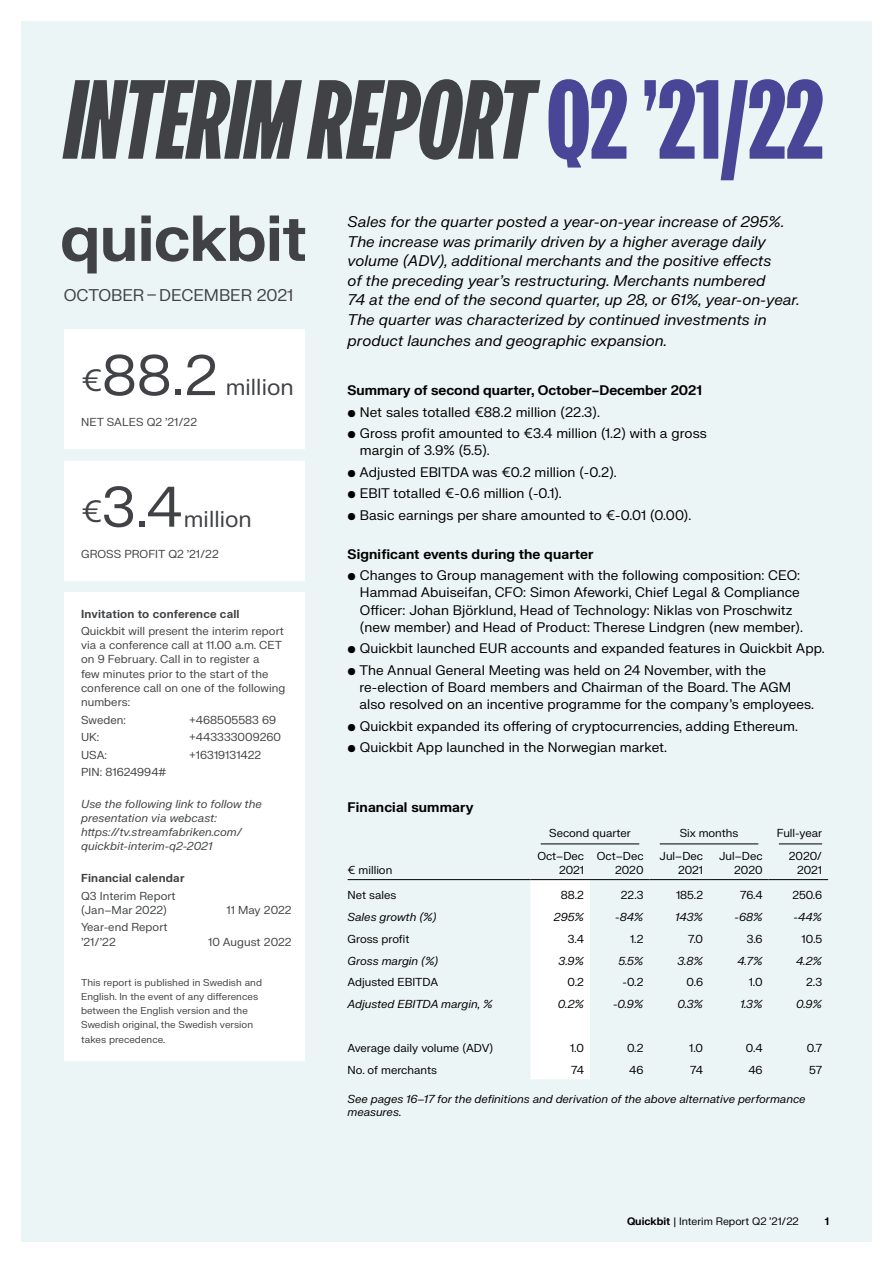
<style>
.page{position:relative;width:893px;height:1263px;background:#fff}
.page>*{position:absolute;margin:0;border:0;box-sizing:border-box;transform-origin:0 0}
.t1{font:108px "FK Screamer Legacy Semi Slanted";color:#404245}
.t2{font:55.5px "FK Grotesk Neue";color:#404245}
.t3{font:22.5px "FK Grotesk Neue";letter-spacing:.005em;color:#404245}
.t4{font:16.5px "FK Grotesk Neue";color:#404245}
.t5{font:italic 15px/19.5px "FK Grotesk Neue";letter-spacing:.005em;color:#000}
.t6{font:13.5px/17.2px "FK Grotesk Neue";letter-spacing:.005em;color:#000}
.t7{font:700 13.5px "FK Grotesk Neue";color:#000}
.t8{font:11.25px/14.2px "FK Grotesk Neue";letter-spacing:.005em;color:#404245}
.t9{font:11.25px/13.5px "FK Grotesk Neue";color:#000;text-align:right}
.t10{font:italic 11.25px/13.5px "FK Grotesk Neue";color:#000}
.t11{font:italic 11.25px/14.2px "FK Grotesk Neue";letter-spacing:.005em;color:#404245}
.t12{font:700 11.25px "FK Grotesk Neue";letter-spacing:.02em;color:#404245}
.t13{font:10.5px "FK Grotesk Neue";color:#000}
.t14{font:700 10.5px "FK Grotesk Neue";color:#000}
.t15{font:9.75px/14.2px "FK Grotesk Neue";letter-spacing:.005em;color:#404245}
.s1{font-family:"FK Screamer Legacy Upright";color:#4a4697}
.s2{font-size:30px}
.s3{font-weight:700}
</style>
<div class="page">
<div style="left:21px;top:21px;width:851px;height:1221px;background:#ecf5f5"></div>
<div style="left:64px;top:593px;width:241px;height:468px;background:#fff"></div>
<div style="left:530px;top:880px;width:60px;height:199px;background:#fff"></div>
<hr style="left:348px;top:879px;width:182px;height:1px;background:#000">
<hr style="left:530px;top:879px;width:60px;height:1px;background:#000">
<hr style="left:590px;top:879px;width:59px;height:1px;background:#000">
<hr style="left:649px;top:879px;width:60px;height:1px;background:#000">
<hr style="left:709px;top:879px;width:60px;height:1px;background:#000">
<hr style="left:769px;top:879px;width:59px;height:1px;background:#000">
<hr style="left:541px;top:844px;width:98px;height:1px;background:#000">
<hr style="left:660px;top:844px;width:98px;height:1px;background:#000">
<hr style="left:779px;top:844px;width:43px;height:1px;background:#000">
<div style="left:64px;top:329px;width:241px;height:119px;background:#fff"></div>
<div style="left:64px;top:461px;width:241px;height:119px;background:#fff"></div>
<svg style="left:62px;top:215px;width:243px;height:58px"></svg>
<h1 class="t1" style="left:66px;top:63px;width:759px">INTERIM REPORT<span class="s1">Q2 ’21/22</span></h1>
<p class="t4" style="left:64px;top:283px;width:231px">OCTOBER–DECEMBER 2021</p>
<h2 class="t2" style="left:81px;top:334px;width:138px"><span class="s2">€</span>88.2</h2>
<p class="t8" style="left:81px;top:415px;width:117px">NET SALES Q2 ’21/22</p>
<h3 class="t3" style="left:226px;top:370px;width:70px">million</h3>
<h2 class="t2" style="left:81px;top:466px;width:102px"><span class="s2">€</span>3.4</h2>
<h3 class="t3" style="left:184px;top:502px;width:70px">million</h3>
<p class="t8" style="left:81px;top:546px;width:139px">GROSS PROFIT Q2 ’21/22</p>
<p class="t12" style="left:81px;top:605px;width:160px">Invitation to conference call</p>
<p class="t8" style="left:81px;top:623px;width:206px">Quickbit will present the interim report via a conference call at 11.00 a.m. CET on 9 February. Call in to register a<br>few minutes prior to the start of the conference call on one of the following numbers:</p>
<p class="t8" style="left:81px;top:712px;width:46px">Sweden:</p>
<p class="t8" style="left:189px;top:712px;width:89px">+468505583 69</p>
<p class="t8" style="left:81px;top:729px;width:20px">UK:</p>
<p class="t8" style="left:189px;top:729px;width:93px">+443333009260</p>
<p class="t8" style="left:81px;top:747px;width:27px">USA:</p>
<p class="t8" style="left:189px;top:747px;width:74px">+16319131422</p>
<p class="t8" style="left:81px;top:764px;width:87px">PIN: 81624994#</p>
<p class="t11" style="left:81px;top:796px;width:182px">Use the following link to follow the presentation via webcast: https://tv.streamfabriken.com/ quickbit-interim-q2-2021</p>
<p class="t12" style="left:81px;top:870px;width:105px">Financial calendar</p>
<p class="t8" style="left:81px;top:888px;width:96px">Q3 Interim Report (Jan–Mar 2022)</p>
<p class="t8" style="left:226px;top:902px;width:67px">11 May 2022</p>
<p class="t8" style="left:81px;top:920px;width:88px">Year-end Report ’21/’22</p>
<p class="t8" style="left:208px;top:934px;width:85px">10 August 2022</p>
<p class="t15" style="left:81px;top:975px;width:182px">This report is published in Swedish and English. In the event of any differences between the English version and the Swedish original, the Swedish version takes precedence.</p>
<p class="t5" style="left:348px;top:211px;width:454px">Sales for the quarter posted a year-on-year increase of 295%.<br>The increase was primarily driven by a higher average daily volume (ADV), additional merchants and the positive effects<br>of the preceding year’s restructuring. Merchants numbered<br>74 at the end of the second quarter, up 28, or 61%, year-on-year.<br>The quarter was characterized by continued investments in</p>
<p class="t5" style="left:348px;top:330px;width:321px">product launches and geographic expansion.</p>
<p class="t7" style="left:348px;top:380px;width:356px">Summary of second quarter, October–December 2021</p>
<p class="t6" style="left:348px;top:402px;width:254px">• Net sales totalled €88.2 million (22.3).</p>
<p class="t6" style="left:360px;top:424px;width:348px;text-indent:-12px">• Gross profit amounted to €3.4 million (1.2) with a gross margin of 3.9% (5.5).</p>
<p class="t6" style="left:348px;top:463px;width:271px">• Adjusted EBITDA was €0.2 million (-0.2).</p>
<p class="t6" style="left:348px;top:484px;width:216px">• EBIT totalled €-0.6 million (-0.1).</p>
<p class="t6" style="left:348px;top:506px;width:345px">• Basic earnings per share amounted to €-0.01 (0.00).</p>
<p class="t7" style="left:348px;top:544px;width:248px">Significant events during the quarter</p>
<p class="t6" style="left:360px;top:566px;width:445px;text-indent:-12px">• Changes to Group management with the following composition: CEO:<br>Hammad Abuiseifan, CFO: Simon Afeworki, Chief Legal &amp; Compliance Officer: Johan Björklund, Head of Technology: Niklas von Proschwitz (new member) and Head of Product: Therese Lindgren (new member).</p>
<p class="t6" style="left:348px;top:639px;width:479px">• Quickbit launched EUR accounts and expanded features in Quickbit App.</p>
<p class="t6" style="left:359px;top:661px;width:456px;text-indent:-12px">• The Annual General Meeting was held on 24 November, with the re-election of Board members and Chairman of the Board. The AGM also resolved on an incentive programme for the company’s employees.</p>
<p class="t6" style="left:348px;top:717px;width:452px">• Quickbit expanded its offering of cryptocurrencies, adding Ethereum.</p>
<p class="t6" style="left:348px;top:738px;width:321px">• Quickbit App launched in the Norwegian market.</p>
<p class="t7" style="left:348px;top:797px;width:127px">Financial summary</p>
<p class="t9" style="left:348px;top:862px;width:46px">€ million</p>
<p class="t9" style="left:549px;top:826px;width:83px">Second quarter</p>
<p class="t9" style="left:680px;top:826px;width:60px">Six months</p>
<p class="t9" style="left:777px;top:826px;width:47px">Full-year</p>
<p class="t9" style="left:537px;top:849px;width:48px">Oct–Dec<br>2021</p>
<p class="t9" style="left:597px;top:849px;width:48px">Oct–Dec<br>2020</p>
<p class="t9" style="left:660px;top:849px;width:45px">Jul–Dec<br>2021</p>
<p class="t9" style="left:719px;top:849px;width:45px">Jul–Dec<br>2020</p>
<p class="t9" style="left:789px;top:849px;width:35px">2020/<br>2021</p>
<p class="t9" style="left:348px;top:888px;width:50px">Net sales</p>
<p class="t9" style="left:561px;top:888px;width:25px">88.2</p>
<p class="t9" style="left:621px;top:888px;width:24px">22.3</p>
<p class="t9" style="left:676px;top:888px;width:29px">185.2</p>
<p class="t9" style="left:740px;top:888px;width:24px">76.4</p>
<p class="t9" style="left:792px;top:888px;width:31px">250.6</p>
<p class="t10" style="left:348px;top:909px;width:90px">Sales growth (%)</p>
<p class="t10" style="left:554px;top:909px;width:32px">295%</p>
<p class="t10" style="left:615px;top:909px;width:30px">-84%</p>
<p class="t10" style="left:675px;top:909px;width:29px">143%</p>
<p class="t10" style="left:734px;top:909px;width:30px">-68%</p>
<p class="t10" style="left:793px;top:909px;width:30px">-44%</p>
<p class="t9" style="left:348px;top:931px;width:64px">Gross profit</p>
<p class="t9" style="left:568px;top:931px;width:18px">3.4</p>
<p class="t9" style="left:630px;top:931px;width:15px">1.2</p>
<p class="t9" style="left:688px;top:931px;width:17px">7.0</p>
<p class="t9" style="left:747px;top:931px;width:17px">3.6</p>
<p class="t9" style="left:802px;top:931px;width:22px">10.5</p>
<p class="t10" style="left:348px;top:953px;width:92px">Gross margin (%)</p>
<p class="t10" style="left:558px;top:953px;width:27px">3.9%</p>
<p class="t10" style="left:618px;top:953px;width:27px">5.5%</p>
<p class="t10" style="left:677px;top:953px;width:27px">3.8%</p>
<p class="t10" style="left:737px;top:953px;width:27px">4.7%</p>
<p class="t10" style="left:796px;top:953px;width:28px">4.2%</p>
<p class="t9" style="left:348px;top:975px;width:92px">Adjusted EBITDA</p>
<p class="t9" style="left:567px;top:975px;width:18px">0.2</p>
<p class="t9" style="left:622px;top:975px;width:23px">-0.2</p>
<p class="t9" style="left:687px;top:975px;width:18px">0.6</p>
<p class="t9" style="left:749px;top:975px;width:15px">1.0</p>
<p class="t9" style="left:806px;top:975px;width:17px">2.3</p>
<p class="t10" style="left:348px;top:997px;width:147px">Adjusted EBITDA margin, %</p>
<p class="t10" style="left:558px;top:997px;width:28px">0.2%</p>
<p class="t10" style="left:613px;top:997px;width:32px">-0.9%</p>
<p class="t10" style="left:677px;top:997px;width:27px">0.3%</p>
<p class="t10" style="left:740px;top:997px;width:24px">1.3%</p>
<p class="t10" style="left:796px;top:997px;width:27px">0.9%</p>
<p class="t9" style="left:348px;top:1041px;width:147px">Average daily volume (ADV)</p>
<p class="t9" style="left:570px;top:1041px;width:15px">1.0</p>
<p class="t9" style="left:627px;top:1041px;width:18px">0.2</p>
<p class="t9" style="left:689px;top:1041px;width:15px">1.0</p>
<p class="t9" style="left:746px;top:1041px;width:18px">0.4</p>
<p class="t9" style="left:807px;top:1041px;width:17px">0.7</p>
<p class="t9" style="left:348px;top:1062px;width:91px">No. of merchants</p>
<p class="t9" style="left:571px;top:1062px;width:14px">74</p>
<p class="t9" style="left:629px;top:1062px;width:16px">46</p>
<p class="t9" style="left:690px;top:1062px;width:14px">74</p>
<p class="t9" style="left:748px;top:1062px;width:16px">46</p>
<p class="t9" style="left:809px;top:1062px;width:14px">57</p>
<p class="t10" style="left:348px;top:1091px;width:459px">See pages 16–17 for the definitions and derivation of the above alternative performance measures.</p>
<p class="t13" style="left:627px;top:1213px;width:173px"><span class="s3">Quickbit</span> | Interim Report Q2 ’21/22</p>
<p class="t14" style="left:825px;top:1213px;width:6px">1</p>
</div>
